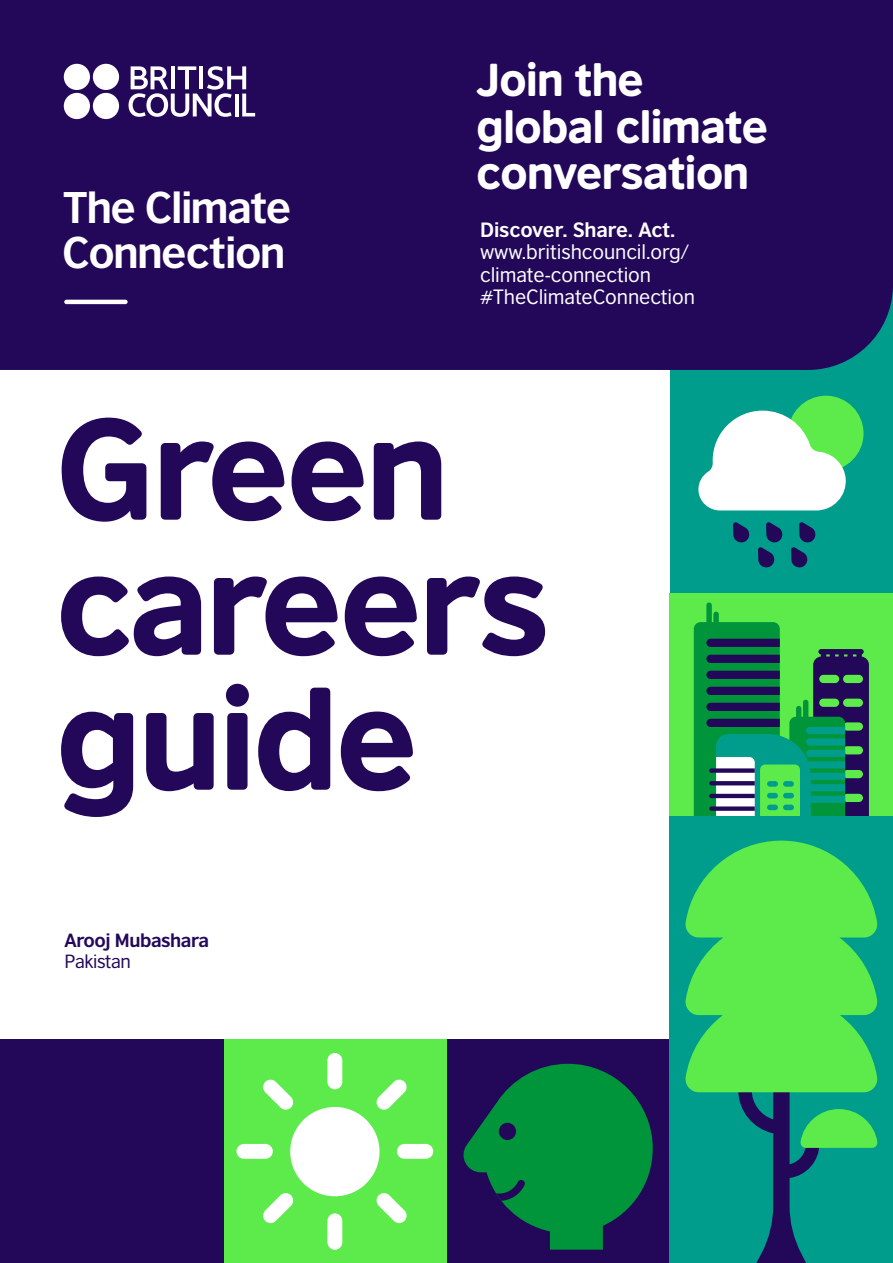
<style>
.page{position:relative;width:893px;height:1263px;background:#fff}
.page>*{position:absolute;margin:0;border:0;box-sizing:border-box;transform-origin:0 0}
.t1{font:135px/135px "British Council Sans Headline";letter-spacing:-.03em;color:#23085a}
.t2{font:43.5px/46.5px "British Council Sans Headline";letter-spacing:-.025em;color:#fff}
.t3{font:700 41.7px/44.7px "British Council Sans";letter-spacing:-.03em;color:#fff}
.t4{font:19.5px/22.5px "British Council Sans";letter-spacing:-.005em;color:#fff}
.t5{font:700 19.5px "British Council Sans";letter-spacing:-.005em;color:#fff}
.t6{font:700 18px "British Council Sans";letter-spacing:-.025em;color:#23085a}
.t7{font:18px "British Council Sans";letter-spacing:-.025em;color:#23085a}
</style>
<div class="page">
<div style="left:670px;top:223px;width:223px;height:370px;background:#009d8c"></div>
<div style="left:788px;top:396px;width:75px;height:75px;background:#5deb4b;border-radius:50%"></div>
<svg style="left:698px;top:411px;width:149px;height:99px"></svg>
<svg style="left:733px;top:522px;width:17px;height:21px"></svg>
<svg style="left:758px;top:522px;width:25px;height:46px"></svg>
<svg style="left:791px;top:522px;width:25px;height:46px"></svg>
<div style="left:446px;top:1040px;width:224px;height:223px;background:#23085a"></div>
<svg style="left:463px;top:1064px;width:190px;height:185px"></svg>
<div style="left:223px;top:1040px;width:223px;height:223px;background:#5deb4b"></div>
<div style="left:290px;top:1107px;width:90px;height:89px;background:#fff;border-radius:50%"></div>
<div style="left:236px;top:1144px;width:37px;height:15px;background:#fff;border-radius:7px"></div>
<div style="left:397px;top:1144px;width:36px;height:15px;background:#fff;border-radius:7px"></div>
<div style="left:327px;top:1213px;width:15px;height:37px;background:#fff;border-radius:7px"></div>
<div style="left:327px;top:1053px;width:15px;height:36px;background:#fff;border-radius:7px"></div>
<svg style="left:263px;top:1079px;width:31px;height:31px"></svg>
<svg style="left:376px;top:1193px;width:31px;height:30px"></svg>
<svg style="left:263px;top:1193px;width:31px;height:30px"></svg>
<svg style="left:376px;top:1079px;width:31px;height:31px"></svg>
<div style="left:670px;top:593px;width:223px;height:223px;background:#5deb4b"></div>
<svg style="left:694px;top:602px;width:175px;height:214px"></svg>
<div style="left:0;top:0;width:893px;height:370px;background:#23085a"></div>
<hr style="left:64px;top:300px;width:64px;height:4px;background:#fff;border-radius:2px">
<svg style="left:129px;top:66px;width:126px;height:51px"></svg>
<div style="left:93px;top:64px;width:26px;height:26px;background:#fff;border-radius:50%"></div>
<div style="left:64px;top:64px;width:26px;height:26px;background:#fff;border-radius:50%"></div>
<div style="left:93px;top:93px;width:26px;height:26px;background:#fff;border-radius:50%"></div>
<div style="left:64px;top:93px;width:26px;height:26px;background:#fff;border-radius:50%"></div>
<div style="left:670px;top:816px;width:223px;height:447px;background:#009d8c"></div>
<svg style="left:756px;top:1148px;width:63px;height:115px"></svg>
<svg style="left:685px;top:841px;width:193px;height:307px;fill:#5deb4b"></svg>
<div style="left:0;top:1040px;width:223px;height:223px;background:#23085a"></div>
<h3 class="t3" style="left:62px;top:181px;width:231px">The Climate<br>Connection</h3>
<h2 class="t2" style="left:476px;top:54px;width:294px">Join the global climate conversation</h2>
<p class="t5" style="left:480px;top:212px;width:197px">Discover. Share. Act.</p>
<p class="t4" style="left:480px;top:239px;width:216px">www.britishcouncil.org/ climate-connection #TheClimateConnection</p>
<h1 class="t1" style="left:55px;top:395px;width:496px">Green careers guide</h1>
<p class="t6" style="left:65px;top:924px;width:146px">Arooj Mubashara</p>
<p class="t7" style="left:65px;top:946px;width:68px">Pakistan</p>
</div>
